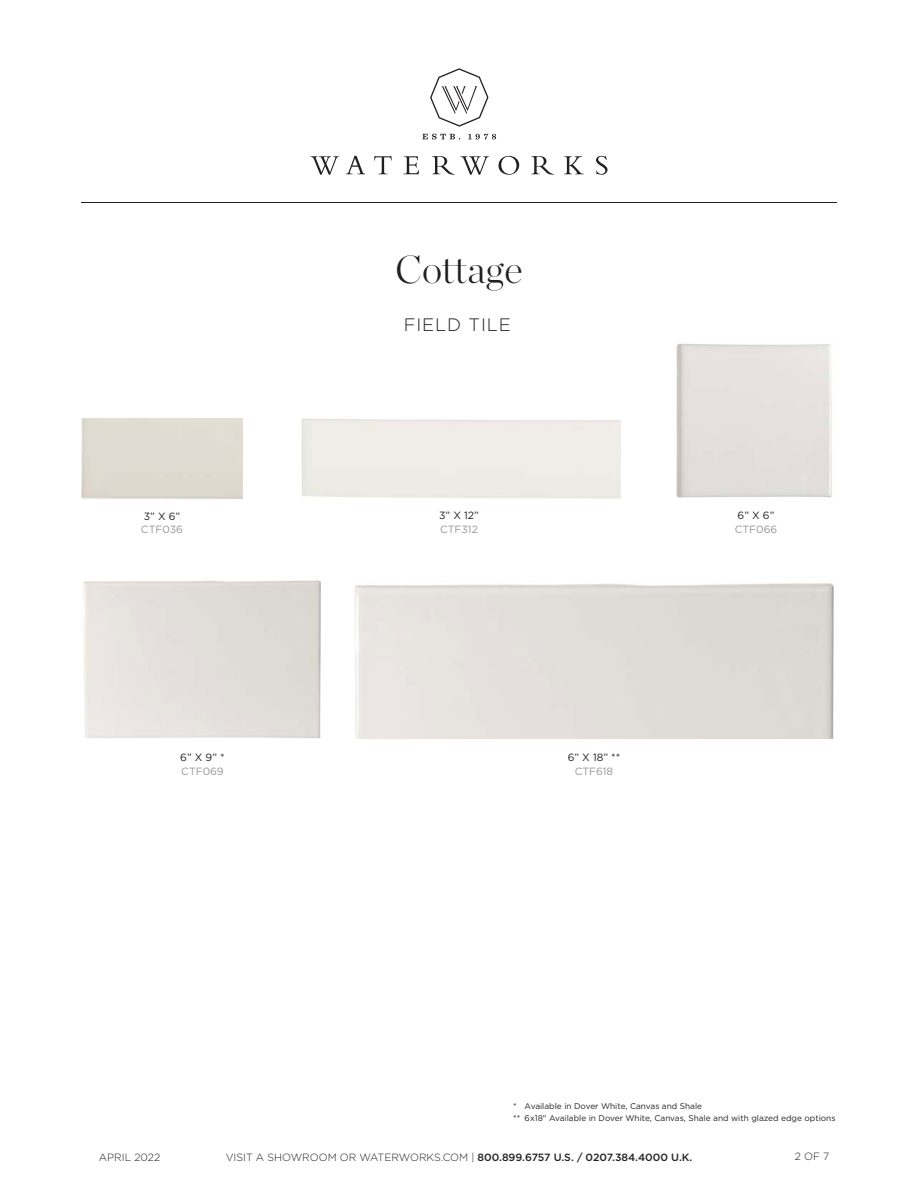
<style>
.page{position:relative;width:918px;height:1188px;background:#fff}
.page>*{position:absolute;margin:0;border:0;box-sizing:border-box;transform-origin:0 0}
.t1{font:200 39px "Chronicle Display";color:#231f20}
.t2{font:300 18px "Gotham";color:#231f20}
.t3{font:500 10.5px "Gotham";color:#231f20}
.Measure{font:10.5px "Gotham";color:#231f20}
.Style_Number{font:10.5px "Gotham";color:#939598}
.t4{font:300 10.5px "Gotham";color:#231f20}
.Measure-2{font:10.5px "Gotham";color:#939598}
.Text__Light_-_6_5_9{font:8.25px/12.1px "Gotham";color:#231f20}
.s1{font-weight:300}
</style>
<div class="page">
<svg style="left:422px;top:134px;width:38px;height:6px"></svg>
<svg style="left:468px;top:134px;width:28px;height:5px"></svg>
<svg style="left:374px;top:156px;width:18px;height:18px"></svg>
<svg style="left:403px;top:156px;width:16px;height:18px"></svg>
<svg style="left:499px;top:156px;width:20px;height:19px"></svg>
<svg style="left:531px;top:156px;width:23px;height:19px"></svg>
<svg style="left:564px;top:156px;width:20px;height:18px"></svg>
<svg style="left:596px;top:156px;width:12px;height:19px"></svg>
<svg style="left:346px;top:156px;width:19px;height:18px"></svg>
<svg style="left:311px;top:156px;width:28px;height:19px"></svg>
<svg style="left:432px;top:156px;width:57px;height:19px"></svg>
<svg style="left:430px;top:68px;width:58px;height:59px"></svg>
<hr style="left:81px;top:202px;width:756px;height:1px;background:#231f20">
<div style="left:81px;top:419px;width:162px;height:81px;background:#e0dbd1"></div>
<img style="left:83px;top:580px;width:238px;height:159px">
<img style="left:676px;top:343px;width:157px;height:155px">
<img style="left:354px;top:583px;width:480px;height:156px">
<h1 class="t1" style="left:395px;top:240px;width:129px">Cottage</h1>
<p class="Measure" style="left:144px;top:509px;width:38px">3” X 6”</p>
<p class="Style_Number" style="left:141px;top:523px;width:44px">CTF036</p>
<p class="Measure" style="left:180px;top:751px;width:46px">6” X 9” *</p>
<p class="Style_Number" style="left:181px;top:764px;width:44px">CTF069</p>
<p class="t2" style="left:404px;top:313px;width:109px">FI ELD TILE</p>
<p class="Measure" style="left:439px;top:509px;width:41px">3” X 12”</p>
<p class="Style_Number" style="left:440px;top:522px;width:39px">CTF312</p>
<p class="Measure" style="left:568px;top:751px;width:54px">6” X 18” **</p>
<p class="Measure-2" style="left:575px;top:764px;width:40px">CTF618</p>
<p class="Measure" style="left:738px;top:509px;width:38px">6” X 6”</p>
<p class="Style_Number" style="left:735px;top:522px;width:44px">CTF066</p>
<p class="Text__Light_-_6_5_9" style="left:513px;top:1100px;width:324px">* Available in Dover White, Canvas and Shale<br>** 6x18" Available in Dover White, Canvas, Shale and with glazed edge options</p>
<p class="t3" style="left:226px;top:1150px;width:468px"><span class="s1">VISIT A SHOWROOM OR WATERWORKS.COM |</span> 800.899.6757 U.S. / 0207.384.4000 U.K.</p>
<p class="t4" style="left:99px;top:1150px;width:63px">April 2022</p>
<p class="t4" style="left:795px;top:1150px;width:36px">2 of 7</p>
</div>
